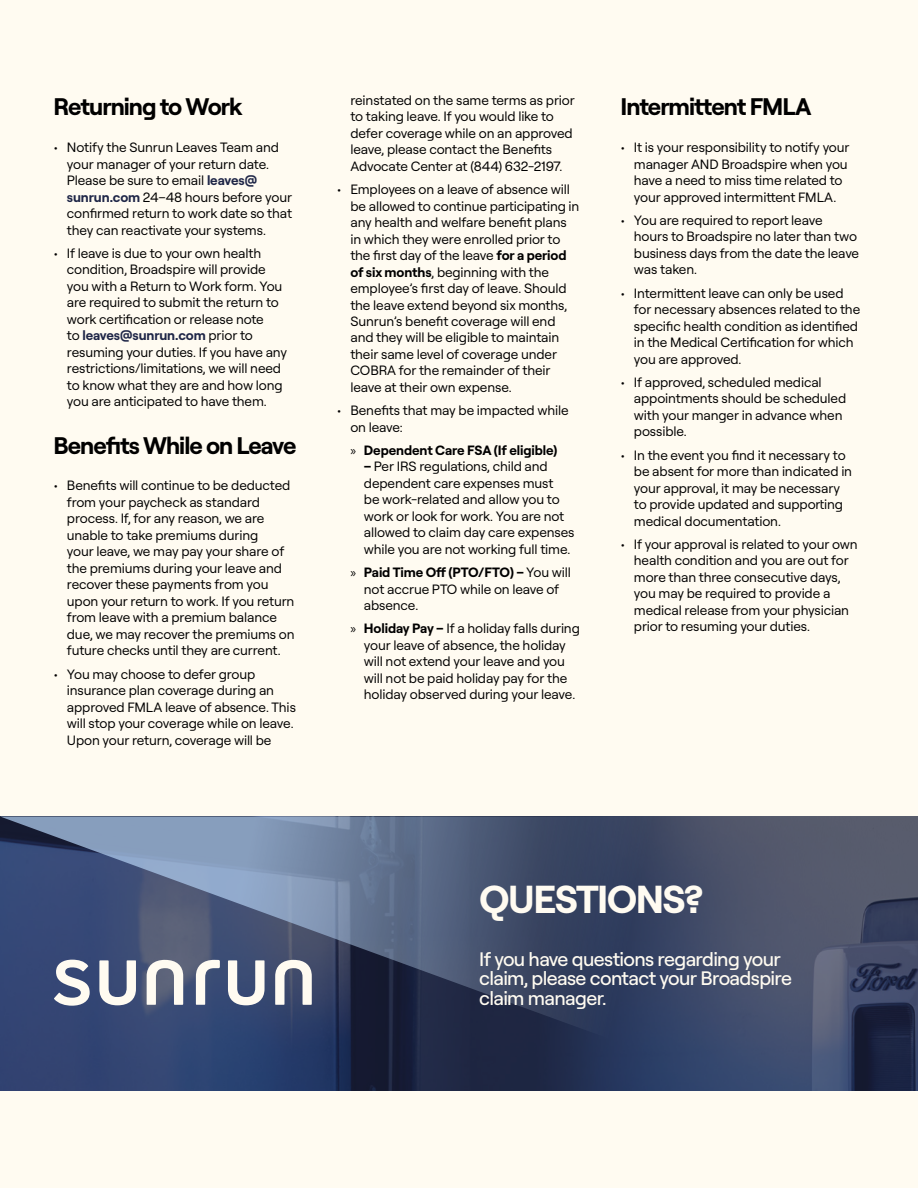
<style>
.page{position:relative;width:918px;height:1188px;background:#fffbf1}
.page>*{position:absolute;margin:0;border:0;box-sizing:border-box;transform-origin:0 0}
.t1{font:700 39px "Roobert";letter-spacing:-.04em;color:#fffbf1}
.t2{font:700 24px "Roobert";letter-spacing:-.04em;color:#000}
.t3{font:500 19.5px/19.5px "Roobert";letter-spacing:-.035em;color:#fffbf1}
.t4{font:13.5px/16.5px "Roobert";letter-spacing:-.01em;color:#000}
.t5{font:700 13.5px "Roobert";letter-spacing:-.01em;color:#000}
.s1{font-weight:700;color:#1f2647}
.s2{font-weight:700}
.s3{font-family:"Myriad Pro";font-weight:400}
.s4{font-family:"Myriad Pro"}
</style>
<div class="page">
<svg style="left:0;top:816px;width:918px;height:275px;background:#455271"></svg>
<h2 class="t2" style="left:53px;top:89px;width:191px">Returning to Work</h2>
<p class="t4" style="left:67px;top:138px;width:227px;text-indent:-14px">• Notify the Sunrun Leaves Team and your manager of your return date.<br>Please be sure to email <span class="s1">leaves@ sunrun.com</span> 24–48 hours before your confirmed return to work date so that they can reactivate your systems.</p>
<p class="t4" style="left:67px;top:244px;width:222px;text-indent:-13px">• If leave is due to your own health condition, Broadspire will provide you with a Return to Work form. You are required to submit the return to work certification or release note<br>to <span class="s1">leaves@sunrun.com</span> prior to resuming your duties. If you have any restrictions/limitations, we will need to know what they are and how long you are anticipated to have them.</p>
<h2 class="t2" style="left:53px;top:428px;width:245px">Benefits While on Leave</h2>
<p class="t4" style="left:67px;top:477px;width:229px;text-indent:-14px">• Benefits will continue to be deducted from your paycheck as standard process. If, for any reason, we are unable to take premiums during<br>your leave, we may pay your share of the premiums during your leave and recover these payments from you upon your return to work. If you return from leave with a premium balance due, we may recover the premiums on future checks until they are current.</p>
<p class="t4" style="left:67px;top:665px;width:231px;text-indent:-14px">• You may choose to defer group insurance plan coverage during an approved FMLA leave of absence. This will stop your coverage while on leave.<br>Upon your return, coverage will be</p>
<p class="t4" style="left:350px;top:91px;width:226px">reinstated on the same terms as prior to taking leave. If you would like to defer coverage while on an approved leave, please contact the Benefits Advocate Center at (844) 632-2197.</p>
<p class="t4" style="left:350px;top:180px;width:231px;text-indent:-14px">• Employees on a leave of absence will be allowed to continue participating in any health and welfare benefit plans in which they were enrolled prior to the first day of the leave <span class="s2">for a period of six months</span>, beginning with the employee’s first day of leave. Should the leave extend beyond six months, Sunrun’s benefit coverage will end and they will be eligible to maintain their same level of coverage under COBRA for the remainder of their leave at their own expense.</p>
<p class="t4" style="left:350px;top:401px;width:220px;text-indent:-14px">• Benefits that may be impacted while on leave:</p>
<p class="t5" style="left:350px;top:440px;width:209px"><span class="s3">»</span> Dependent Care FSA (If eligible)</p>
<p class="t4" style="left:364px;top:458px;width:212px"><span class="s2">–</span> Per IRS regulations, child and dependent care expenses must<br>be work-related and allow you to work or look for work. You are not allowed to claim day care expenses while you are not working full time.</p>
<p class="t4" style="left:364px;top:563px;width:209px;text-indent:-14px"><span class="s4">»</span> <span class="s2">Paid Time Off (PTO/FTO) –</span> You will not accrue PTO while on leave of absence.</p>
<p class="t4" style="left:364px;top:620px;width:217px;text-indent:-14px"><span class="s4">»</span> <span class="s2">Holiday Pay –</span> If a holiday falls during your leave of absence, the holiday will not extend your leave and you will not be paid holiday pay for the holiday observed during your leave.</p>
<h2 class="t2" style="left:620px;top:89px;width:193px">Intermittent FMLA</h2>
<p class="t4" style="left:634px;top:138px;width:217px;text-indent:-14px">• It is your responsibility to notify your manager AND Broadspire when you have a need to miss time related to your approved intermittent FMLA.</p>
<p class="t4" style="left:634px;top:211px;width:227px;text-indent:-14px">• You are required to report leave hours to Broadspire no later than two business days from the date the leave was taken.</p>
<p class="t4" style="left:634px;top:284px;width:228px;text-indent:-14px">• Intermittent leave can only be used for necessary absences related to the specific health condition as identified in the Medical Certification for which you are approved.</p>
<p class="t4" style="left:634px;top:373px;width:214px;text-indent:-14px">• If approved, scheduled medical appointments should be scheduled with your manger in advance when possible.</p>
<p class="t4" style="left:634px;top:446px;width:220px;text-indent:-14px">• In the event you find it necessary to be absent for more than indicated in your approval, it may be necessary to provide updated and supporting medical documentation.</p>
<p class="t4" style="left:634px;top:535px;width:225px;text-indent:-14px">• If your approval is related to your own health condition and you are out for more than three consecutive days, you may be required to provide a medical release from your physician prior to resuming your duties.</p>
<h1 class="t1" style="left:479px;top:871px;width:225px">QUESTIONS?</h1>
<h3 class="t3" style="left:479px;top:948px;width:314px">If you have questions regarding your claim, please contact your Broadspire claim manager.</h3>
</div>
